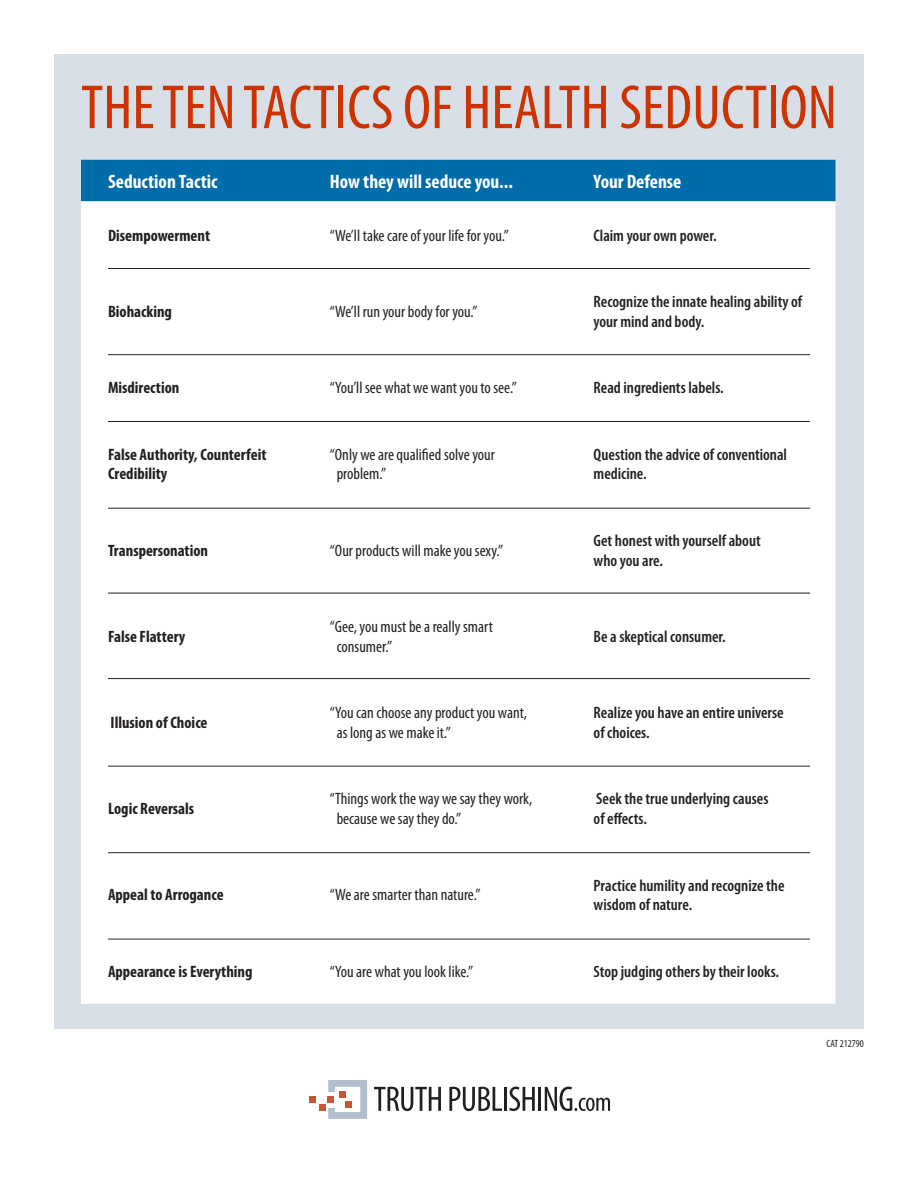
<style>
.page{position:relative;width:918px;height:1188px;background:#fff}
.page>*{position:absolute;margin:0;border:0;box-sizing:border-box;transform-origin:0 0}
.t1{font:condensed 62.85px "Myriad Pro";color:#c30}
.t2{font:700 condensed 19.5px "Myriad Pro";color:#fff}
.t3{font:600 condensed 16.5px/19.8px "Myriad Pro";color:#231f20}
.t4{font:condensed 16.5px/19.8px "Myriad Pro";color:#231f20}
.t5{font:700 condensed 16.5px/19.8px "Myriad Pro";color:#231f20}
.t6{font:condensed 10.5px "Myriad Pro";color:#231f20}
</style>
<div class="page">
<div style="left:54px;top:54px;width:810px;height:975px;background:#d8dfe6"></div>
<div style="left:81px;top:160px;width:755px;height:41px;background:#006ca9"></div>
<div style="left:81px;top:201px;width:755px;height:803px;background:#fff"></div>
<svg style="left:374px;top:1087px;width:67px;height:24px"></svg>
<svg style="left:449px;top:1087px;width:53px;height:24px"></svg>
<hr style="left:504px;top:1087px;width:3px;height:24px;background:#231f20">
<svg style="left:509px;top:1087px;width:26px;height:24px"></svg>
<hr style="left:538px;top:1087px;width:3px;height:24px;background:#231f20">
<svg style="left:545px;top:1087px;width:65px;height:24px"></svg>
<svg style="left:328px;top:1080px;width:39px;height:39px"></svg>
<div style="left:327px;top:1097px;width:7px;height:6px;background:#c9572e"></div>
<div style="left:339px;top:1091px;width:7px;height:7px;background:#c9572e"></div>
<div style="left:345px;top:1101px;width:7px;height:7px;background:#c9572e"></div>
<div style="left:319px;top:1105px;width:7px;height:6px;background:#c9572e"></div>
<div style="left:309px;top:1096px;width:7px;height:7px;background:#c9572e"></div>
<hr style="left:108px;top:268px;width:702px;height:1px;background:#231f20">
<hr style="left:108px;top:354px;width:702px;height:1px;background:#231f20">
<hr style="left:108px;top:421px;width:702px;height:1px;background:#231f20">
<hr style="left:108px;top:508px;width:702px;height:1px;background:#231f20">
<hr style="left:108px;top:593px;width:702px;height:1px;background:#231f20">
<hr style="left:108px;top:678px;width:702px;height:1px;background:#231f20">
<hr style="left:108px;top:766px;width:702px;height:1px;background:#231f20">
<hr style="left:108px;top:852px;width:702px;height:1px;background:#231f20">
<hr style="left:108px;top:939px;width:702px;height:1px;background:#231f20">
<h1 class="t1" style="left:81px;top:73px;width:757px">THE TEN TACTICS OF HEALTH SEDUCTION</h1>
<p class="t2" style="left:108px;top:171px;width:111px">Seduction Tactic</p>
<p class="t2" style="left:330px;top:171px;width:184px">How they will seduce you...</p>
<p class="t2" style="left:594px;top:171px;width:89px">Your Defense</p>
<p class="t5" style="left:108px;top:226px;width:104px">Disempowerment</p>
<p class="t4" style="left:330px;top:226px;width:180px">“We’ll take care of your life for you.”</p>
<p class="t3" style="left:594px;top:226px;width:125px">Claim your own power.</p>
<p class="t5" style="left:108px;top:302px;width:65px">Biohacking</p>
<p class="t4" style="left:330px;top:302px;width:149px">“We’ll run your body for you.”</p>
<p class="t3" style="left:594px;top:292px;width:210px">Recognize the innate healing ability of your mind and body.</p>
<p class="t5" style="left:108px;top:378px;width:73px">Misdirection</p>
<p class="t4" style="left:330px;top:378px;width:188px">“You’ll see what we want you to see.”</p>
<p class="t3" style="left:594px;top:378px;width:132px">Read ingredients labels.</p>
<p class="t5" style="left:108px;top:445px;width:160px">False Authority, Counterfeit<br>Credibility</p>
<p class="t4" style="left:337px;top:445px;width:160px;text-indent:-7px">“Only we are qualified solve your problem.”</p>
<p class="t3" style="left:594px;top:445px;width:195px">Question the advice of conventional medicine.</p>
<p class="t5" style="left:108px;top:541px;width:102px">Transpersonation</p>
<p class="t4" style="left:330px;top:541px;width:175px">“Our products will make you sexy.”</p>
<p class="t3" style="left:594px;top:531px;width:169px">Get honest with yourself about who you are.</p>
<p class="t5" style="left:108px;top:627px;width:79px">False Flattery</p>
<p class="t4" style="left:337px;top:617px;width:158px;text-indent:-7px">“Gee, you must be a really smart consumer.”</p>
<p class="t3" style="left:594px;top:627px;width:134px">Be a skeptical consumer.</p>
<p class="t5" style="left:111px;top:713px;width:98px">Illusion of Choice</p>
<p class="t4" style="left:337px;top:703px;width:192px;text-indent:-7px">“You can choose any product you want, as long as we make it.”</p>
<p class="t3" style="left:594px;top:703px;width:192px">Realize you have an entire universe of choices.</p>
<p class="t5" style="left:108px;top:799px;width:88px">Logic Reversals</p>
<p class="t4" style="left:337px;top:789px;width:197px;text-indent:-7px">“Things work the way we say they work, because we say they do.”</p>
<p class="t3" style="left:594px;top:789px;width:176px">Seek the true underlying causes of effects.</p>
<p class="t5" style="left:108px;top:885px;width:117px">Appeal to Arrogance</p>
<p class="t4" style="left:330px;top:885px;width:152px">“We are smarter than nature.”</p>
<p class="t3" style="left:594px;top:875px;width:193px">Practice humility and recognize the wisdom of nature.</p>
<p class="t5" style="left:108px;top:962px;width:146px">Appearance is Everything</p>
<p class="t4" style="left:330px;top:962px;width:145px">“You are what you look like.”</p>
<p class="t3" style="left:594px;top:962px;width:187px">Stop judging others by their looks.</p>
<p class="t6" style="left:826px;top:1038px;width:39px">CAT 212790</p>
</div>
